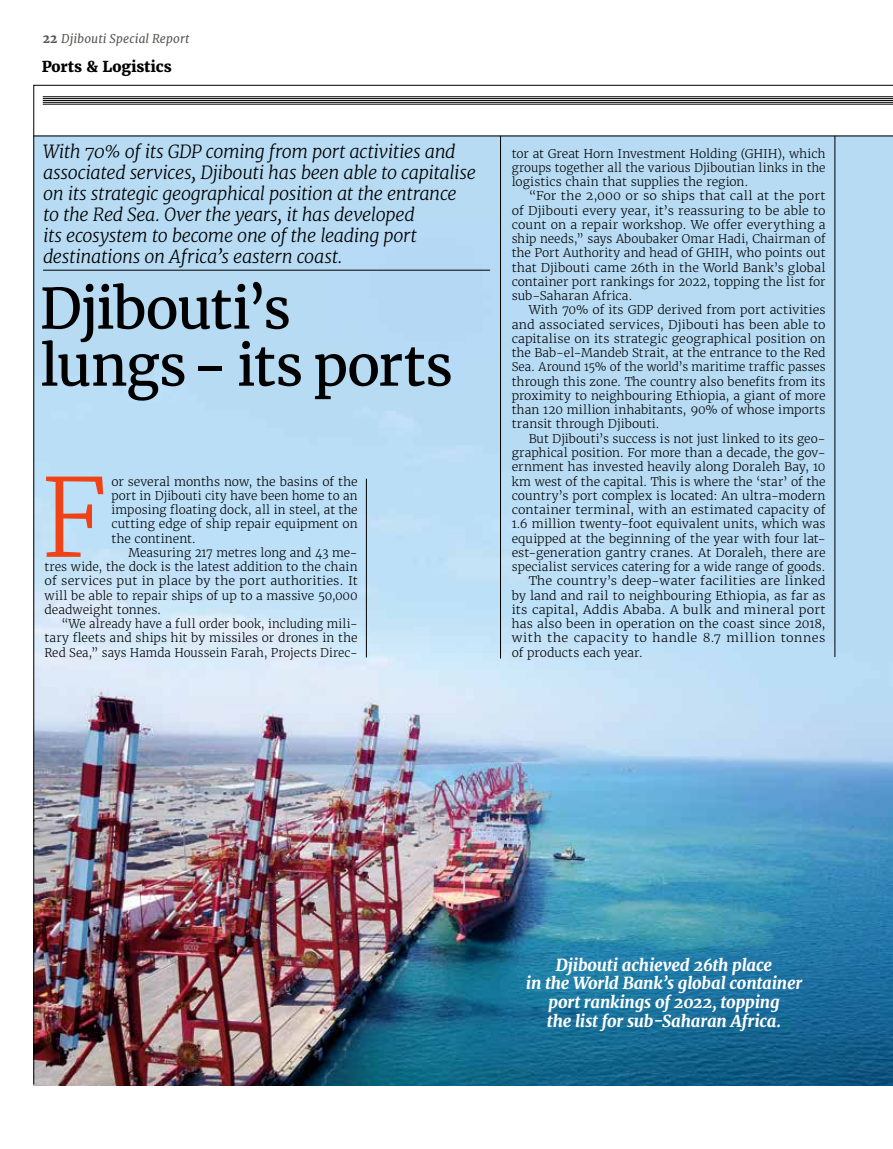
<style>
.page{position:relative;width:893px;height:1149px;background:#fff}
.page>*{position:absolute;margin:0;border:0;box-sizing:border-box;transform-origin:0 0}
.t1{font:300 107.85px "Merriweather";color:#ef4217}
.t2{font:55.5px/57px "Merriweather";letter-spacing:-.025em;color:#000}
.t3{font:italic 300 18px/21px "Merriweather";letter-spacing:-.02em;color:#000}
.t4{font:italic 800 16.5px/18.8px "Merriweather";letter-spacing:-.01em;color:#fff;text-align:center}
.t5{font:800 15px "Merriweather";letter-spacing:-.01em;color:#000}
.t6{font:300 12px/14.2px "Merriweather";letter-spacing:.005em;color:#000;text-align:justify}
.t7{font:300 12px/14.2px "Merriweather";letter-spacing:.005em;color:#000;text-align:justify;scale:1.04 1}
.t8{font:300 12px "Merriweather";letter-spacing:.005em;color:#000;scale:1.05 1}
.t9{font:300 12px "Merriweather";letter-spacing:.04em;color:#000;scale:1.05 1}
.t10{font:italic 12px "Merriweather";letter-spacing:.01em;color:#575654}
.s1{font-weight:800;font-style:normal}
</style>
<div class="page">
<img style="left:34px;top:85px;width:859px;height:999px">
<hr style="left:43px;top:104px;width:850px;height:1px;background:#000">
<hr style="left:43px;top:102px;width:850px;height:1px;background:#000">
<hr style="left:43px;top:100px;width:850px;height:1px;background:#000">
<hr style="left:43px;top:98px;width:850px;height:1px;background:#000">
<hr style="left:43px;top:96px;width:850px;height:1px;background:#000">
<hr style="left:34px;top:136px;width:859px;height:1px;background:#000">
<hr style="left:500px;top:136px;width:1px;height:522px;background:#000">
<hr style="left:366px;top:478px;width:1px;height:179px;background:#000">
<hr style="left:835px;top:136px;width:1px;height:521px;background:#000">
<p class="t10" style="left:43px;top:32px;width:148px"><span class="s1">22</span> Djibouti Special Report</p>
<p class="t5" style="left:42px;top:57px;width:132px">Ports &amp; Logistics</p>
<p class="t3" style="left:43px;top:141px;width:434px">With 70% of its GDP coming from port activities and associated services, Djibouti has been able to capitalise on its strategic geographical position at the entrance to the Red Sea. Over the years, it has developed<br>its ecosystem to become one of the leading port destinations on Africa’s eastern coast.</p>
<h2 class="t2" style="left:39px;top:280px;width:415px">Djibouti’s<br>lungs - its ports</h2>
<h1 class="t1" style="left:41px;top:450px;width:68px">F</h1>
<p class="t6" style="left:111px;top:474px;width:248px">or several months now, the basins of the port in Djibouti city have been home to an imposing floating dock, all in steel, at the cutting edge of ship repair equipment on the continent.</p>
<p class="t6" style="left:44px;top:545px;width:315px;text-indent:84px">Measuring 217 metres long and 43 me&shy;tres wide, the dock is the latest addition to the chain of services put in place by the port authorities. It will be able to repair ships of up to a massive 50,000 deadweight tonnes.</p>
<p class="t6" style="left:44px;top:616px;width:315px;text-indent:17px">“We already have a full order book, including mili&shy;tary fleets and ships hit by missiles or drones in the Red Sea,” says Hamda Houssein Farah, Projects Direc-</p>
<p class="t6" style="left:512px;top:146px;width:315px">tor at Great Horn Investment Holding (GHIH), which groups together all the various Djiboutian links in the logistics chain that supplies the region.</p>
<p class="t7" style="left:512px;top:189px;width:303px;text-indent:17px">“For the 2,000 or so ships that call at the port of Djibouti every year, it’s reassuring to be able to count on a repair workshop. We offer everything a ship needs,” says Aboubaker Omar Hadi, Chairman of the Port Authority and head of GHIH, who points out that Djibouti came 26th in the World Bank’s global container port rankings for 2022, topping the list for sub-Saharan Africa.</p>
<p class="t6" style="left:512px;top:303px;width:315px;text-indent:17px">With 70% of its GDP derived from port activities and associated services, Djibouti has been able to capitalise on its strategic geographical position on the Bab-el-Mandeb Strait, at the entrance to the Red Sea. Around 15% of the world’s maritime traffic passes through this zone. The country also benefits from its proximity to neighbouring Ethiopia, a giant of more than 120 million inhabitants, 90% of whose imports transit through Djibouti.</p>
<p class="t6" style="left:529px;top:431px;width:298px">But Djibouti’s success is not just linked to its geo-</p>
<p class="t6" style="left:512px;top:445px;width:315px">graphical position. For more than a decade, the gov-</p>
<p class="t6" style="left:512px;top:459px;width:315px">ernment has invested heavily along Doraleh Bay, 10</p>
<p class="t6" style="left:512px;top:474px;width:315px">km west of the capital. This is where the ‘star’ of the</p>
<p class="t6" style="left:512px;top:488px;width:315px">country’s port complex is located: An ultra-modern</p>
<p class="t6" style="left:512px;top:502px;width:315px">container terminal, with an estimated capacity of</p>
<p class="t6" style="left:512px;top:516px;width:315px">1.6 million twenty-foot equivalent units, which was</p>
<p class="t6" style="left:512px;top:531px;width:315px">equipped at the beginning of the year with four lat-</p>
<p class="t6" style="left:512px;top:545px;width:315px">est-generation gantry cranes. At Doraleh, there are</p>
<p class="t6" style="left:512px;top:559px;width:315px">specialist services catering for a wide range of goods.</p>
<p class="t8" style="left:529px;top:573px;width:284px">The country’s deep-water facilities are linked</p>
<p class="t6" style="left:512px;top:588px;width:315px">by land and rail to neighbouring Ethiopia, as far as</p>
<p class="t7" style="left:512px;top:602px;width:303px">its capital, Addis Ababa. A bulk and mineral port</p>
<p class="t6" style="left:512px;top:616px;width:315px">has also been in operation on the coast since 2018,</p>
<p class="t9" style="left:512px;top:630px;width:300px">with the capacity to handle 8.7 million tonnes</p>
<p class="t6" style="left:512px;top:645px;width:133px">of products each year.</p>
<h3 class="t4" style="left:526px;top:954px;width:278px">Djibouti achieved 26th place<br>in the World Bank’s global container port rankings of 2022, topping<br>the list for sub-Saharan Africa.</h3>
</div>
